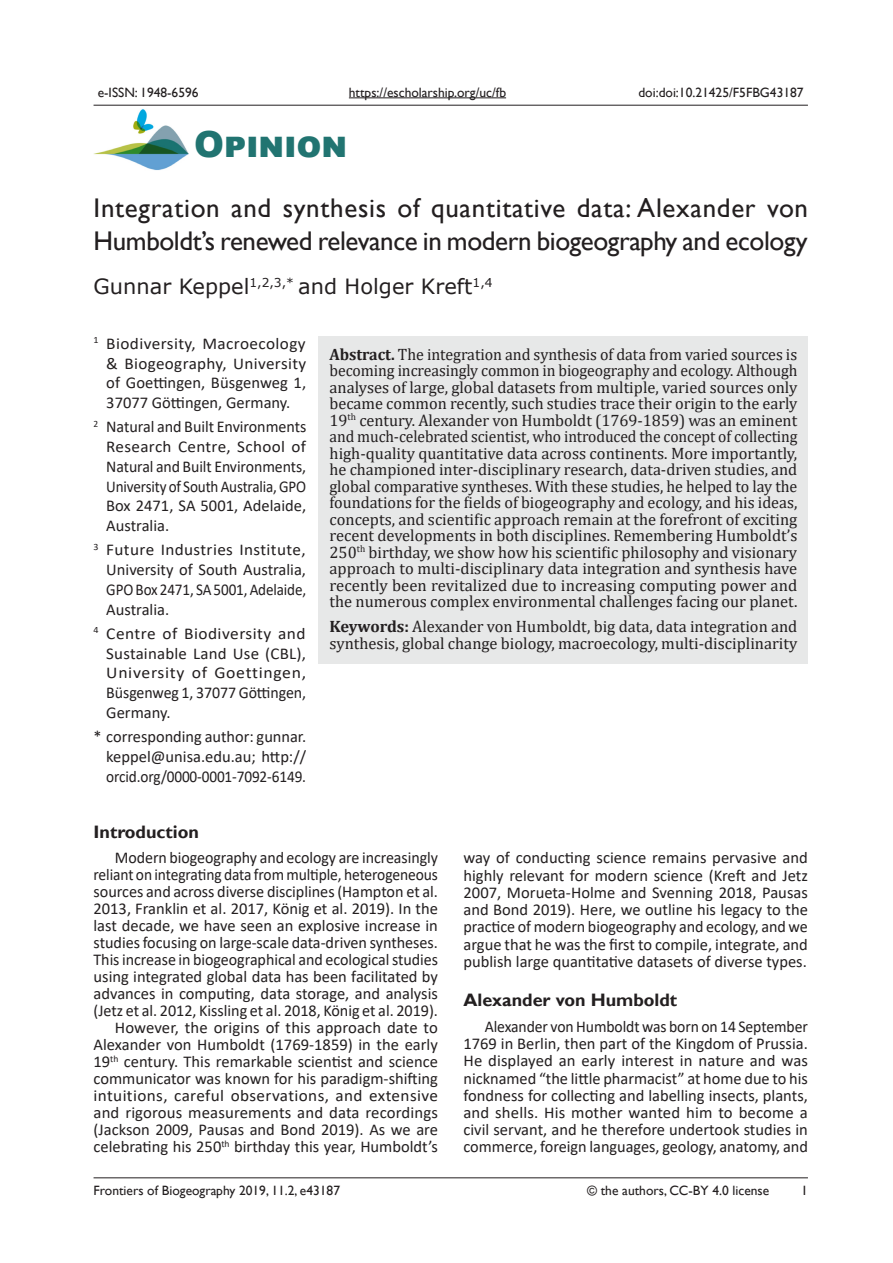
<style>
.page{position:relative;width:893px;height:1263px;background:#fff}
.page>*{position:absolute;margin:0;border:0;box-sizing:border-box;transform-origin:0 0}
.t1{font:900 36px "Arial";letter-spacing:-.01em;color:#217471}
.ArticleTitle{font:27px/32.4px "Gill Sans";letter-spacing:.005em;color:#231f20}
.Authors{font:21px "Verdana";color:#231f20}
.Heading1{font:700 18px "Gill Sans";color:#231f20}
.Heading1Alt{font:700 18px "Gill Sans";color:#231f20}
.Paragraph{font:16.5px/17px "Calibri";color:#231f20;text-align:justify}
.Abstract{font:16.5px/16.5px "Cambria";color:#231f20;text-align:justify}
.Paragraph-2{font:16.5px/17.2px "Calibri";color:#231f20;text-align:justify;scale:.95 1}
.Affiliations{font:16.5px/19.8px "Calibri";color:#231f20;text-align:justify;scale:1.04 1}
.Affiliations-2{font:16.5px/19.8px "Calibri";color:#231f20;text-align:justify}
.Keywords{font:16.5px/16.5px "Cambria";color:#231f20}
.Affiliations-3{font:16.5px/19.8px "Calibri";color:#231f20;text-align:justify;scale:1.05 1}
.Correspondence{font:16.5px/19.8px "Calibri";letter-spacing:-.005em;color:#231f20;text-align:justify}
.t2{font:13.5px "Gill Sans";color:#231f20}
.s1{font-weight:700}
</style>
<div class="page">
<hr style="left:94px;top:105px;width:714px;height:1px;background:#231f20">
<hr style="left:94px;top:1177px;width:714px;height:1px;background:#231f20">
<hr style="left:349px;top:98px;width:157px;height:1px;background:#231f20">
<img style="left:94px;top:109px;width:94px;height:61px">
<div style="left:319px;top:336px;width:489px;height:327px;background:#e7e8e8"></div>
<p class="t2" style="left:98px;top:84px;width:102px">e-ISSN: 1948-6596</p>
<p class="t2" style="left:349px;top:84px;width:159px">https://escholarship.org/uc/fb</p>
<p class="t2" style="left:638px;top:84px;width:167px">doi:doi:10.21425/F5FBG43187</p>
<h1 class="t1" style="left:194px;top:118px;width:155px">Opinion</h1>
<p class="ArticleTitle" style="left:94px;top:192px;width:716px">Integration and synthesis of quantitative data: Alexander von<br>Humboldt’s renewed relevance in modern biogeography and ecology</p>
<p class="Authors" style="left:94px;top:272px;width:400px">Gunnar Keppel<sup>1,2,3,*</sup> and Holger Kreft<sup>1,4</sup></p>
<p class="Affiliations" style="left:106px;top:333px;width:194px;text-indent:-13px"><sup>1</sup> Biodiversity, Macroecology &amp; Biogeography, University of Goettingen, Büsgenweg 1, 37077 Göttingen, Germany.</p>
<p class="Affiliations-2" style="left:106px;top:416px;width:202px;text-indent:-13px"><sup>2</sup> Natural and Built Environments Research Centre, School of Natural and Built Environments, University of South Australia, GPO Box 2471, SA 5001, Adelaide, Australia.</p>
<p class="Affiliations" style="left:106px;top:539px;width:194px;text-indent:-13px"><sup>3</sup> Future Industries Institute, University of South Australia, GPO Box 2471, SA 5001, Adelaide, Australia.</p>
<p class="Affiliations-3" style="left:106px;top:623px;width:192px;text-indent:-13px"><sup>4</sup> Centre of Biodiversity and Sustainable Land Use (CBL), University of Goettingen, Büsgenweg 1, 37077 Göttingen, Germany.</p>
<p class="Correspondence" style="left:106px;top:726px;width:201px;text-indent:-13px">* corresponding author: gunnar. keppel@unisa.edu.au; http:// orcid.org/0000-0001-7092-6149.</p>
<p class="Abstract" style="left:330px;top:346px;width:469px"><span class="s1">Abstract.</span> The integration and synthesis of data from varied sources is becoming increasingly common in biogeography and ecology. Although analyses of large, global datasets from multiple, varied sources only became common recently, such studies trace their origin to the early 19<sup>th</sup> century. Alexander von Humboldt (1769-1859) was an eminent and much-celebrated scientist, who introduced the concept of collecting high-quality quantitative data across continents. More importantly, he championed inter-disciplinary research, data-driven studies, and global comparative syntheses. With these studies, he helped to lay the foundations for the fields of biogeography and ecology, and his ideas, concepts, and scientific approach remain at the forefront of exciting recent developments in both disciplines. Remembering Humboldt’s 250<sup>th</sup> birthday, we show how his scientific philosophy and visionary approach to multi-disciplinary data integration and synthesis have recently been revitalized due to increasing computing power and the numerous complex environmental challenges facing our planet.</p>
<p class="Keywords" style="left:330px;top:618px;width:469px"><span class="s1">Keywords:</span> Alexander von Humboldt, big data, data integration and synthesis, global change biology, macroecology, multi-disciplinarity</p>
<p class="Heading1Alt" style="left:94px;top:821px;width:107px">Introduction</p>
<p class="Paragraph" style="left:94px;top:849px;width:346px;text-indent:21px">Modern biogeography and ecology are increasingly reliant on integrating data from multiple, heterogeneous sources and across diverse disciplines (Hampton et al.<br>2013, Franklin et al. 2017, König et al. 2019). In the last decade, we have seen an explosive increase in studies focusing on large-scale data-driven syntheses.<br>This increase in biogeographical and ecological studies using integrated global data has been facilitated by advances in computing, data storage, and analysis (Jetz et al. 2012, Kissling et al. 2018, König et al. 2019).</p>
<p class="Paragraph" style="left:94px;top:1019px;width:346px;text-indent:21px">However, the origins of this approach date to Alexander von Humboldt (1769-1859) in the early 19<sup>th</sup> century. This remarkable scientist and science communicator was known for his paradigm-shifting intuitions, careful observations, and extensive and rigorous measurements and data recordings (Jackson 2009, Pausas and Bond 2019). As we are celebrating his 250<sup>th</sup> birthday this year, Humboldt’s</p>
<p class="Paragraph" style="left:463px;top:849px;width:346px">way of conducting science remains pervasive and highly relevant for modern science (Kreft and Jetz 2007, Morueta-Holme and Svenning 2018, Pausas and Bond 2019). Here, we outline his legacy to the practice of modern biogeography and ecology, and we argue that he was the first to compile, integrate, and publish large quantitative datasets of diverse types.</p>
<p class="Heading1" style="left:463px;top:989px;width:215px">Alexander von Humboldt</p>
<p class="Paragraph-2" style="left:463px;top:1017px;width:364px;text-indent:21px">Alexander von Humboldt was born on 14 September 1769 in Berlin, then part of the Kingdom of Prussia.<br>He displayed an early interest in nature and was nicknamed “the little pharmacist” at home due to his fondness for collecting and labelling insects, plants, and shells. His mother wanted him to become a civil servant, and he therefore undertook studies in commerce, foreign languages, geology, anatomy, and</p>
<p class="t2" style="left:94px;top:1182px;width:248px">Frontiers of Biogeography 2019, 11.2, e43187</p>
<p class="t2" style="left:587px;top:1182px;width:184px">© the authors, CC-BY 4.0 license</p>
<p class="t2" style="left:801px;top:1182px;width:8px">1</p>
</div>
